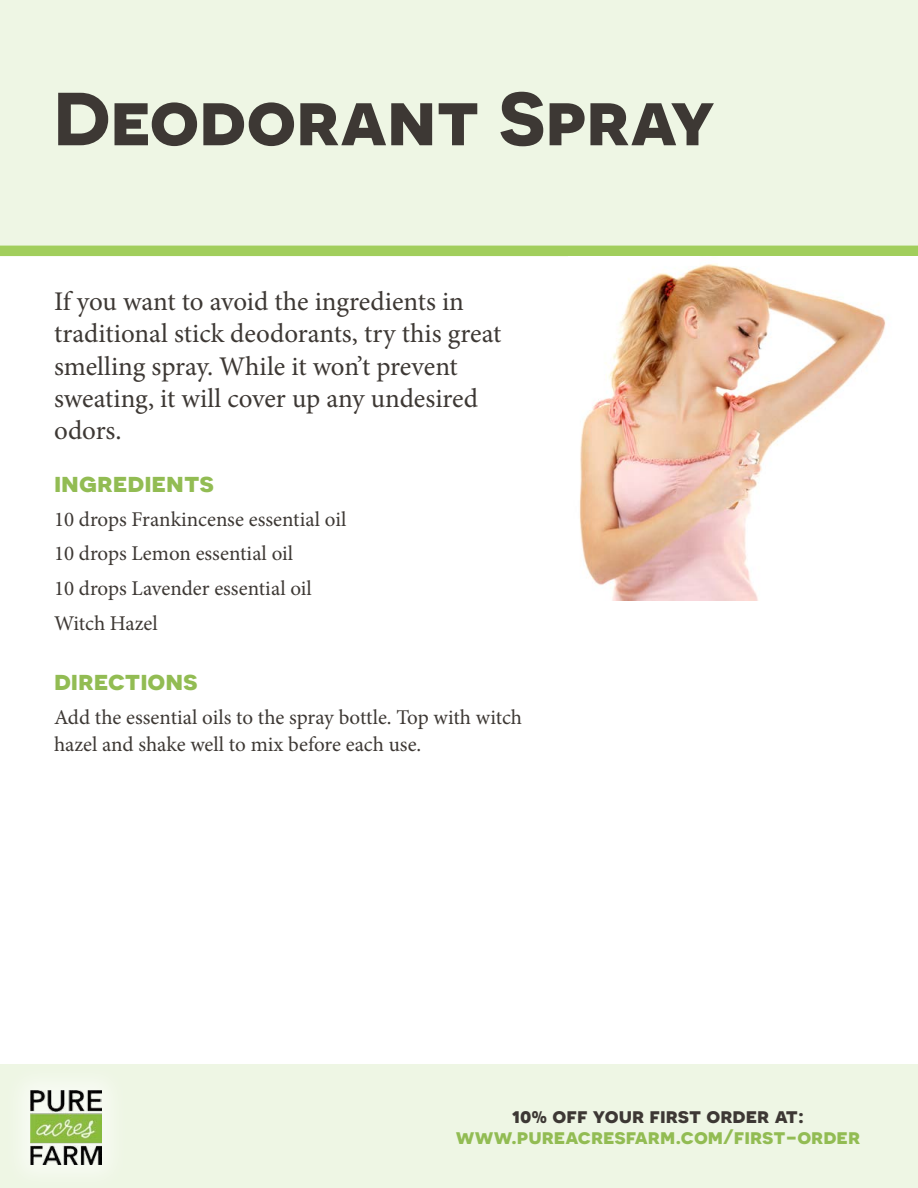
<style>
.page{position:relative;width:918px;height:1188px;background:#fff}
.page>*{position:absolute;margin:0;border:0;box-sizing:border-box;transform-origin:0 0}
.t1{font:700 75px "Novecentosanswide";color:#3d3834}
.t2{font:27px/32.4px "Minion Pro";color:#3d3834}
.t3{font:700 27px "Novecentosanswide";color:#92bc53}
.t4{font:21px/34.5px "Minion Pro";color:#3d3834}
.t5{font:700 21px "Novecentosanswide";color:#92bc53}
.t6{font:700 21px "Novecentosanswide";color:#3d3834}
</style>
<div class="page">
<div style="left:0;top:0;width:918px;height:256px;background:#eef6e4"></div>
<div style="left:0;top:1065px;width:918px;height:123px;background:#eef6e4"></div>
<div style="left:2px;top:1062px;width:128px;height:126px;background:#f0f7e7"></div>
<img style="left:31px;top:1091px;width:71px;height:74px">
<img style="left:579px;top:263px;width:307px;height:337px">
<h1 class="t1" style="left:54px;top:72px;width:662px">Deodorant Spray</h1>
<p class="t2" style="left:54px;top:285px;width:449px">If you want to avoid the ingredients in traditional stick deodorants, try this great smelling spray. While it won’t prevent sweating, it will cover up any undesired odors.</p>
<p class="t3" style="left:54px;top:466px;width:162px">ingredients</p>
<p class="t4" style="left:54px;top:502px;width:294px">10 drops Frankincense essential oil<br>10 drops Lemon essential oil<br>10 drops Lavender essential oil<br>Witch Hazel</p>
<p class="t3" style="left:54px;top:663px;width:145px">directions</p>
<p class="t4" style="left:54px;top:703px;width:469px;line-height:27px">Add the essential oils to the spray bottle. Top with witch hazel and shake well to mix before each use.</p>
<p class="t6" style="left:512px;top:1102px;width:294px">10% off your first order at:</p>
<p class="t5" style="left:456px;top:1123px;width:406px">www.pureacresfarm.com/first-order</p>
</div>
